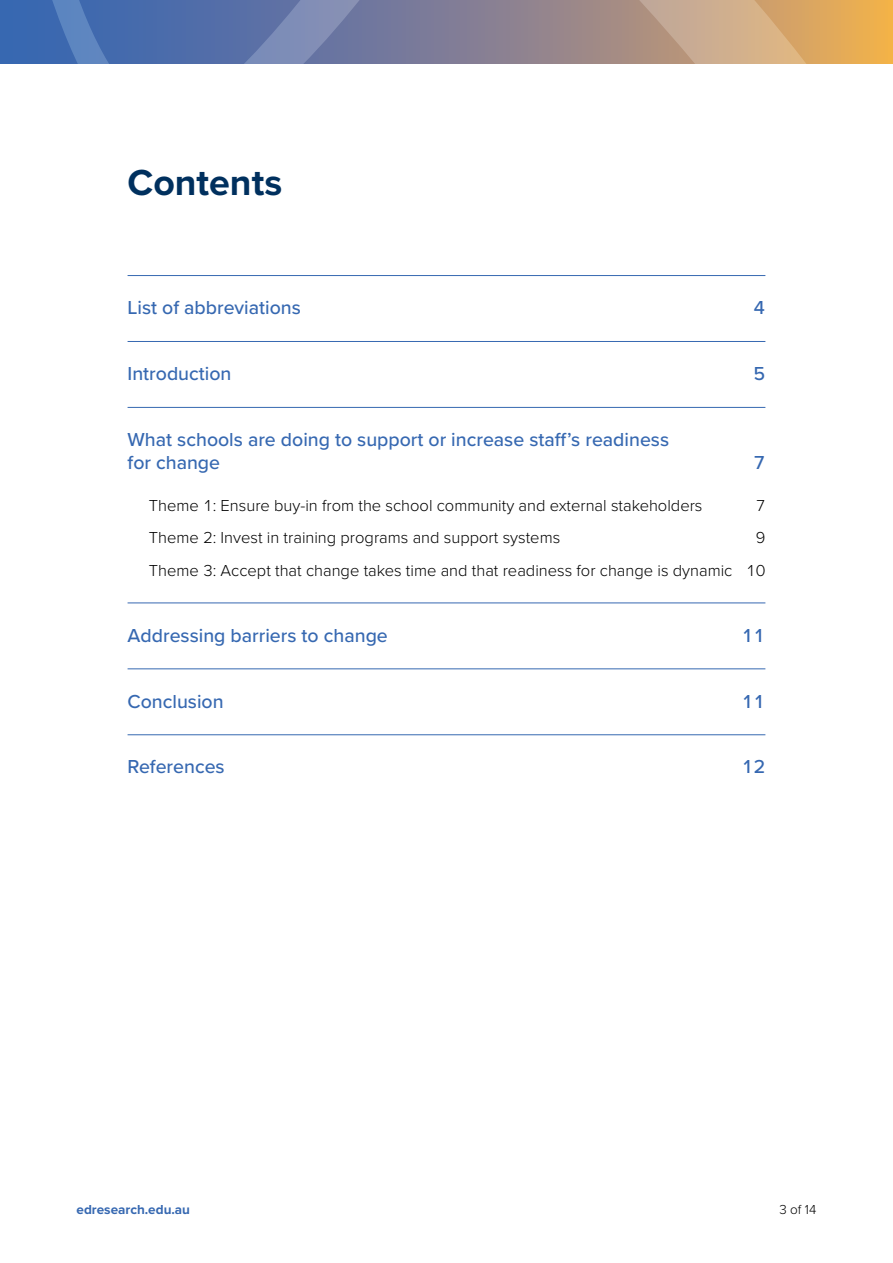
<style>
.page{position:relative;width:893px;height:1263px;background:#fff}
.page>*{position:absolute;margin:0;border:0;box-sizing:border-box;transform-origin:0 0}
.TOC_Heading{font:700 37.5px "Proxima Nova";color:#00305e}
.TOC_1{font:500 19.5px/23.4px "Proxima Nova";color:#3668b1}
.TOC_2{font:300 16.5px "Proxima Nova";color:#000}
.t1{font:700 13.5px "Proxima Nova";color:#3668b1}
.t2{font:300 13.5px "Proxima Nova";color:#000}
</style>
<div class="page">
<svg style="left:13px;top:0;width:880px;height:64px"></svg>
<hr style="left:128px;top:275px;width:637px;height:1px;background:#3668b1">
<hr style="left:128px;top:341px;width:637px;height:1px;background:#3668b1">
<hr style="left:128px;top:407px;width:637px;height:1px;background:#3668b1">
<hr style="left:128px;top:602px;width:637px;height:1px;background:#3668b1">
<hr style="left:128px;top:668px;width:637px;height:1px;background:#3668b1">
<hr style="left:128px;top:734px;width:637px;height:1px;background:#3668b1">
<h1 class="TOC_Heading" style="left:128px;top:155px;width:156px">Contents</h1>
<p class="TOC_1" style="left:128px;top:295px;width:175px">List of abbreviations</p>
<p class="TOC_1" style="left:754px;top:295px;width:13px">4</p>
<p class="TOC_1" style="left:128px;top:361px;width:105px">Introduction</p>
<p class="TOC_1" style="left:754px;top:361px;width:13px">5</p>
<p class="TOC_1" style="left:128px;top:427px;width:543px">What schools are doing to support or increase staff’s readiness for change</p>
<p class="TOC_1" style="left:754px;top:450px;width:13px">7</p>
<p class="TOC_2" style="left:149px;top:493px;width:555px">Theme 1: Ensure buy-in from the school community and external stakeholders</p>
<p class="TOC_2" style="left:756px;top:493px;width:11px">7</p>
<p class="TOC_2" style="left:149px;top:525px;width:413px">Theme 2: Invest in training programs and support systems</p>
<p class="TOC_2" style="left:756px;top:525px;width:11px">9</p>
<p class="TOC_2" style="left:149px;top:558px;width:618px">Theme 3: Accept that change takes time and that readiness for change is dynamic 10</p>
<p class="TOC_1" style="left:128px;top:623px;width:262px">Addressing barriers to change</p>
<p class="TOC_1" style="left:742px;top:623px;width:25px">11</p>
<p class="TOC_1" style="left:128px;top:689px;width:98px">Conclusion</p>
<p class="TOC_1" style="left:742px;top:689px;width:25px">11</p>
<p class="TOC_1" style="left:128px;top:754px;width:99px">References</p>
<p class="TOC_1" style="left:742px;top:754px;width:25px">12</p>
<p class="t1" style="left:77px;top:1200px;width:115px">edresearch.edu.au</p>
<p class="t2" style="left:779px;top:1200px;width:39px">3 of 14</p>
</div>
